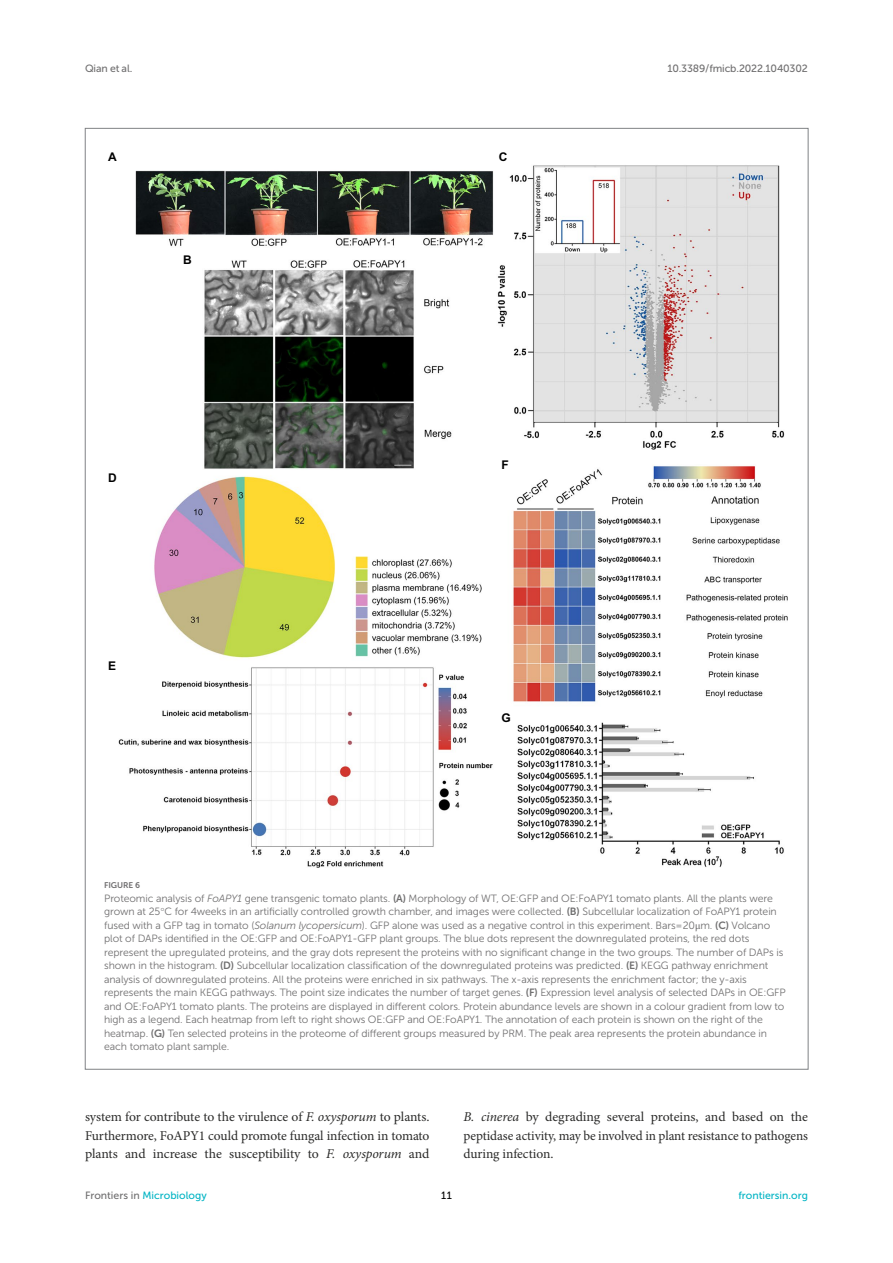
<style>
.page{position:relative;width:893px;height:1263px;background:#fff}
.page>*{position:absolute;margin:0;border:0;box-sizing:border-box;transform-origin:0 0}
.TEXT{font:13.5px/18.8px "Minion Pro";letter-spacing:-.01em;color:#2b2b2a;text-align:justify}
.t1{font:700 12px "Arial";color:#000}
.FIG_LEG{font:10.5px/13.5px "Museo Sans 300";letter-spacing:-.01em;color:#706f70}
.t2{font:10.5px "Museo Sans 500";color:#00b4c4}
.t3{font:10.5px "Museo Sans 500";letter-spacing:-.015em;color:#706f70}
.t4{font:10.5px "Museo Sans 500";color:#000}
.FIG_HD{font:8.25px "Museo Sans 700";letter-spacing:-.01em;color:#706f70}
.s1{font-style:italic}
.s2{font-family:"Museo Sans 700"}
.s3{font-family:"STIX"}
.s4{font-family:"STIX General"}
.s5{color:#706f70}
</style>
<div class="page">
<img style="left:118px;top:165px;width:670px;height:703px">
<p class="t3" style="left:85px;top:63px;width:49px">Qian et al.</p>
<p class="t3" style="left:667px;top:63px;width:142px">10.3389/fmicb.2022.1040302</p>
<p class="t1" style="left:108px;top:148px;width:10px">A</p>
<p class="t1" style="left:183px;top:251px;width:10px">B</p>
<p class="t1" style="left:108px;top:470px;width:10px">D</p>
<p class="t1" style="left:108px;top:657px;width:10px">E</p>
<p class="t1" style="left:499px;top:148px;width:10px">C</p>
<p class="t1" style="left:502px;top:456px;width:9px">F</p>
<p class="t1" style="left:502px;top:709px;width:11px">G</p>
<p class="FIG_HD" style="left:104px;top:881px;width:37px">FIGURE 6</p>
<p class="FIG_LEG" style="left:104px;top:891px;width:683px">Proteomic analysis of <span class="s1">FoAPY1</span> gene transgenic tomato plants. <span class="s2">(A)</span> Morphology of WT, OE:GFP and OE:FoAPY1 tomato plants. All the plants were grown at 25<span class="s3">°</span>C for 4 weeks in an artificially controlled growth chamber, and images were collected. <span class="s2">(B)</span> Subcellular localization of FoAPY1 protein fused with a GFP tag in tomato (<span class="s1">Solanum lycopersicum</span>). GFP alone was used as a negative control in this experiment. Bars = 20 <span class="s4">μ</span>m. <span class="s2">(C)</span> Volcano plot of DAPs identified in the OE:GFP and OE:FoAPY1-GFP plant groups. The blue dots represent the downregulated proteins, the red dots represent the upregulated proteins, and the gray dots represent the proteins with no significant change in the two groups. The number of DAPs is shown in the histogram. <span class="s2">(D)</span> Subcellular localization classification of the downregulated proteins was predicted. <span class="s2">(E)</span> KEGG pathway enrichment analysis of downregulated proteins. All the proteins were enriched in six pathways. The x-axis represents the enrichment factor; the y-axis represents the main KEGG pathways. The point size indicates the number of target genes. <span class="s2">(F)</span> Expression level analysis of selected DAPs in OE:GFP and OE:FoAPY1 tomato plants. The proteins are displayed in different colors. Protein abundance levels are shown in a colour gradient from low to high as a legend. Each heatmap from left to right shows OE:GFP and OE:FoAPY1. The annotation of each protein is shown on the right of the heatmap. <span class="s2">(G)</span> Ten selected proteins in the proteome of different groups measured by PRM. The peak area represents the protein abundance in each tomato plant sample.</p>
<p class="TEXT" style="left:85px;top:1107px;width:346px">system for contribute to the virulence of <span class="s1">F. oxysporum</span> to plants.<br>Furthermore, FoAPY1 could promote fungal infection in tomato plants and increase the susceptibility to <span class="s1">F. oxysporum</span> and</p>
<p class="TEXT" style="left:463px;top:1107px;width:346px"><span class="s1">B. cinerea</span> by degrading several proteins, and based on the peptidase activity, may be involved in plant resistance to pathogens during infection.</p>
<p class="t2" style="left:85px;top:1190px;width:123px"><span class="s5">Frontiers in</span> Microbiology</p>
<p class="t4" style="left:441px;top:1190px;width:12px">11</p>
<p class="t2" style="left:738px;top:1190px;width:71px">frontiersin.org</p>
</div>
